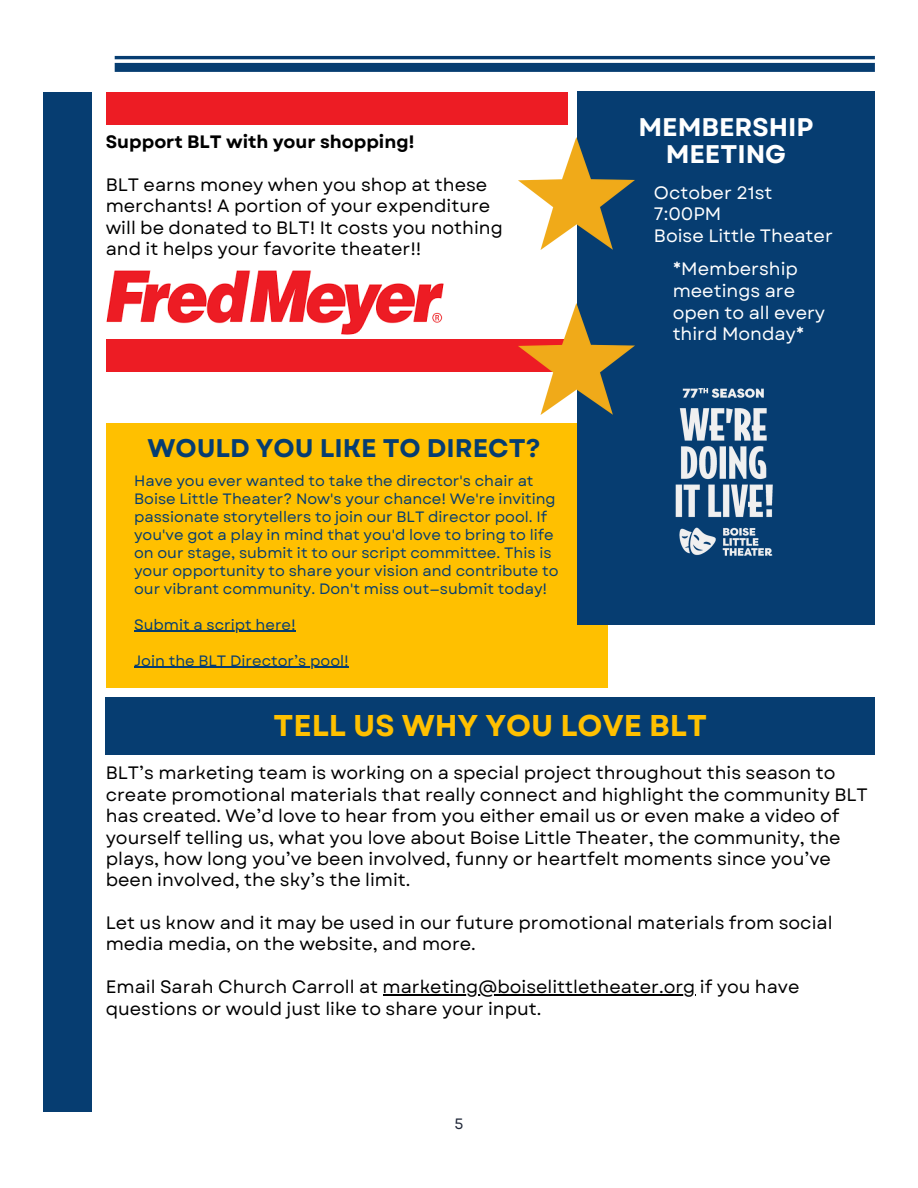
<style>
.page{position:relative;width:918px;height:1188px;background:#fff}
.page>*{position:absolute;margin:0;border:0;box-sizing:border-box;transform-origin:0 0}
.t1{font:700 30px "Garet";color:#ffc000}
.t2{font:700 25.5px "Garet";color:#063d71}
.t3{font:700 25.5px/27px "Garet";color:#fff;text-align:center}
.t4{font:18px/21.3px "Garet";color:#000}
.t5{font:18px/21.6px "Garet";color:#fff}
.t6{font:700 18px "Garet";color:#000}
.t7{font:15px/18px "Garet";color:#063d71}
.t8{font:15px "Garet";color:#202738}
</style>
<div class="page">
<hr style="left:115px;top:56px;width:760px;height:3px;background:#063d71">
<div style="left:115px;top:63px;width:760px;height:9px;background:#063d71"></div>
<div style="left:43px;top:92px;width:49px;height:1020px;background:#063d71"></div>
<div style="left:106px;top:423px;width:501px;height:265px;background:#ffc000"></div>
<div style="left:577px;top:92px;width:298px;height:533px;background:#063d71"></div>
<img style="left:519px;top:138px;width:116px;height:111px">
<div style="left:106px;top:92px;width:462px;height:32px;background:#ed1c24"></div>
<div style="left:106px;top:339px;width:462px;height:33px;background:#ed1c24"></div>
<img style="left:106px;top:270px;width:338px;height:65px">
<img style="left:675px;top:388px;width:98px;height:168px">
<img style="left:519px;top:303px;width:116px;height:112px">
<div style="left:106px;top:697px;width:769px;height:58px;background:#063d71"></div>
<hr style="left:383px;top:994px;width:312px;height:1px;background:#000">
<hr style="left:134px;top:631px;width:162px;height:1px;background:#063d71">
<hr style="left:134px;top:667px;width:215px;height:1px;background:#063d71">
<h4 class="t6" style="left:106px;top:129px;width:310px">Support BLT with your shopping!</h4>
<p class="t4" style="left:106px;top:174px;width:399px">BLT earns money when you shop at these merchants! A portion of your expenditure will be donated to BLT! It costs you nothing and it helps your favorite theater!!</p>
<h2 class="t2" style="left:147px;top:430px;width:394px">WOULD YOU LIKE TO DIRECT?</h2>
<p class="t7" style="left:134px;top:471px;width:426px">Have you ever wanted to take the director's chair at Boise Little Theater? Now's your chance! We're inviting passionate storytellers to join our BLT director pool. If you've got a play in mind that you'd love to bring to life on our stage, submit it to our script committee. This is your opportunity to share your vision and contribute to our vibrant community. Don't miss out—submit today!</p>
<p class="t7" style="left:134px;top:615px;width:163px">Submit a script here!</p>
<p class="t7" style="left:134px;top:651px;width:216px">Join the BLT Director’s pool!</p>
<p class="t3" style="left:638px;top:114px;width:177px">MEMBERSHIP<br>MEETING</p>
<p class="t5" style="left:654px;top:182px;width:180px">October 21st<br>7:00PM<br>Boise Little Theater</p>
<h2 class="t5" style="left:673px;top:258px;width:154px">*Membership meetings are open to all every third Monday*</h2>
<h4 class="t1" style="left:274px;top:704px;width:435px">TELL US WHY YOU LOVE BLT</h4>
<p class="t4" style="left:106px;top:763px;width:764px">BLT’s marketing team is working on a special project throughout this season to create promotional materials that really connect and highlight the community BLT has created. We’d love to hear from you either email us or even make a video of yourself telling us, what you love about Boise Little Theater, the community, the plays, how long you’ve been involved, funny or heartfelt moments since you’ve been involved, the sky’s the limit.</p>
<h4 class="t4" style="left:106px;top:912px;width:728px">Let us know and it may be used in our future promotional materials from social media media, on the website, and more.</h4>
<p class="t4" style="left:106px;top:976px;width:695px">Email Sarah Church Carroll at marketing@boiselittletheater.org if you have</p>
<p class="t4" style="left:106px;top:998px;width:437px">questions or would just like to share your input.</p>
<h3 class="t8" style="left:454px;top:1113px;width:10px">5</h3>
</div>
